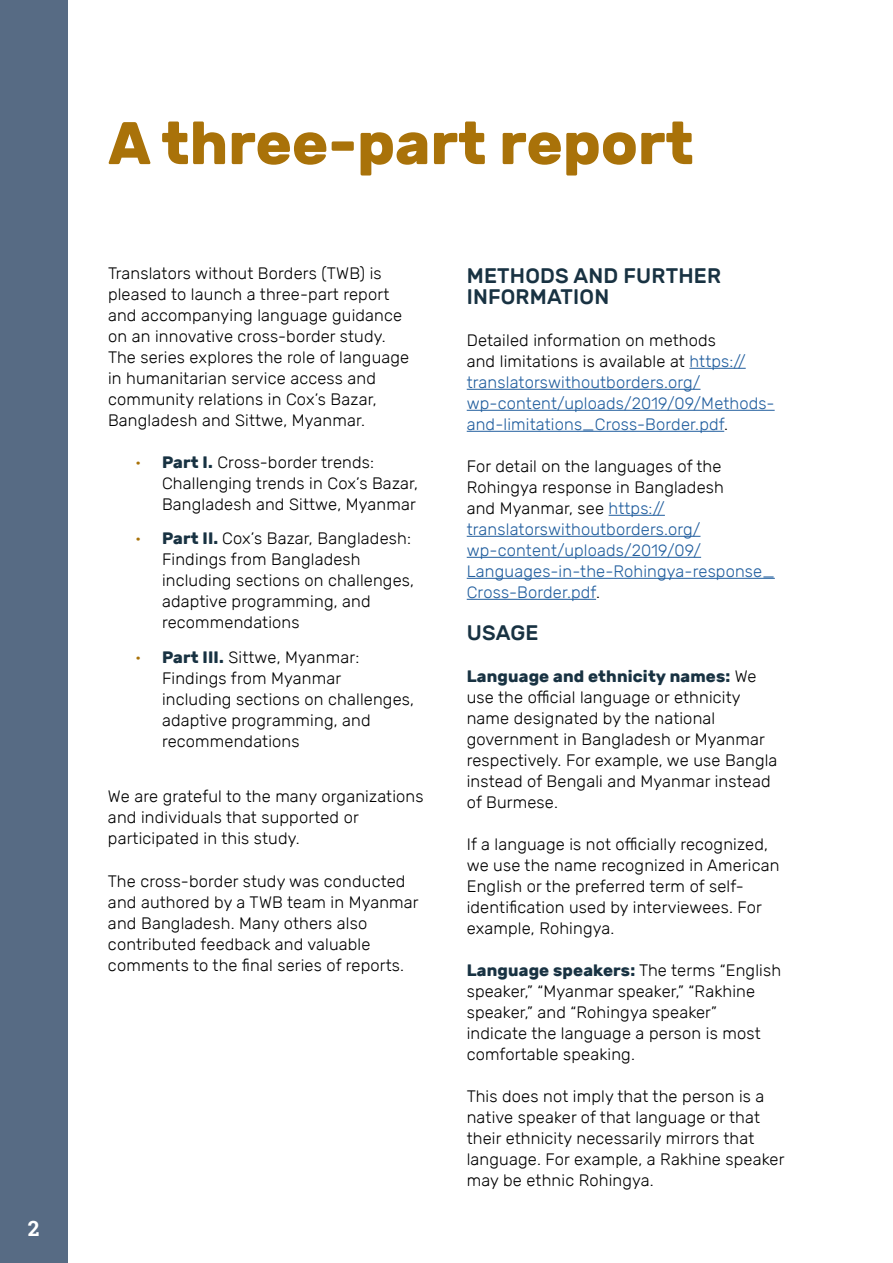
<style>
.page{position:relative;width:893px;height:1263px;background:#fff}
.page>*{position:absolute;margin:0;border:0;box-sizing:border-box;transform-origin:0 0}
.t1{font:700 60px "Rubik";color:#a97209}
.t2{font:500 21px/21px "Rubik";letter-spacing:.01em;color:#183242}
.t3{font:700 21px "Roboto Slab";color:#fff}
.t4{font:300 16.5px/21px "Rubik";letter-spacing:.01em;color:#000}
.t5{font:300 16.5px/21px "Rubik";letter-spacing:.01em;color:#215e9e}
.s1{color:#a97209}
.s2{font-weight:700;color:#183242}
.s3{color:#000}
</style>
<div class="page">
<div style="left:0;top:0;width:68px;height:1263px;background:#576b84"></div>
<hr style="left:689px;top:368px;width:57px;height:1px;background:#215e9e">
<hr style="left:467px;top:389px;width:233px;height:1px;background:#215e9e">
<hr style="left:467px;top:410px;width:308px;height:1px;background:#215e9e">
<hr style="left:467px;top:431px;width:257px;height:1px;background:#215e9e">
<hr style="left:609px;top:515px;width:56px;height:1px;background:#215e9e">
<hr style="left:467px;top:536px;width:233px;height:1px;background:#215e9e">
<hr style="left:467px;top:557px;width:234px;height:1px;background:#215e9e">
<hr style="left:467px;top:578px;width:308px;height:1px;background:#215e9e">
<hr style="left:467px;top:599px;width:129px;height:1px;background:#215e9e">
<p class="t3" style="left:28px;top:1214px;width:13px">2</p>
<h1 class="t1" style="left:108px;top:108px;width:587px">A three-part report</h1>
<p class="t4" style="left:108px;top:263px;width:303px">Translators without Borders (TWB) is pleased to launch a three-part report and accompanying language guidance on an innovative cross-border study.<br>The series explores the role of language in humanitarian service access and community relations in Cox’s Bazar, Bangladesh and Sittwe, Myanmar.</p>
<p class="t4" style="left:162px;top:452px;width:258px;text-indent:-27px"><span class="s1">•</span> <span class="s2">Part I.</span> Cross-border trends:<br>Challenging trends in Cox’s Bazar,<br>Bangladesh and Sittwe, Myanmar</p>
<p class="t4" style="left:162px;top:528px;width:254px;text-indent:-27px"><span class="s1">•</span> <span class="s2">Part II.</span> Cox’s Bazar, Bangladesh:<br>Findings from Bangladesh including sections on challenges, adaptive programming, and recommendations</p>
<p class="t4" style="left:162px;top:647px;width:254px;text-indent:-27px"><span class="s1">•</span> <span class="s2">Part III.</span> Sittwe, Myanmar:<br>Findings from Myanmar including sections on challenges, adaptive programming, and recommendations</p>
<p class="t4" style="left:108px;top:786px;width:317px">We are grateful to the many organizations and individuals that supported or participated in this study.</p>
<p class="t4" style="left:108px;top:870px;width:312px">The cross-border study was conducted and authored by a TWB team in Myanmar and Bangladesh. Many others also contributed feedback and valuable comments to the final series of reports.</p>
<p class="t2" style="left:467px;top:266px;width:256px">METHODS AND FURTHER<br>INFORMATION</p>
<p class="t5" style="left:467px;top:330px;width:309px"><span class="s3">Detailed information on methods<br>and limitations is available at</span> https:// translatorswithoutborders.org/ wp-content/uploads/2019/09/Methods&shy;and-limitations_Cross-Border.pdf<span class="s3">.</span></p>
<p class="t5" style="left:467px;top:456px;width:310px"><span class="s3">For detail on the languages of the<br>Rohingya response in Bangladesh<br>and Myanmar, see</span> https:// translatorswithoutborders.org/ wp-content/uploads/2019/09/<br>Languages-in-the-Rohingya-response_<br>Cross-Border.pdf<span class="s3">.</span></p>
<p class="t2" style="left:467px;top:623px;width:73px">USAGE</p>
<p class="t4" style="left:467px;top:666px;width:312px"><span class="s2">Language and ethnicity names:</span> We use the official language or ethnicity name designated by the national government in Bangladesh or Myanmar respectively. For example, we use Bangla instead of Bengali and Myanmar instead of Burmese.</p>
<p class="t4" style="left:467px;top:834px;width:314px">If a language is not officially recognized, we use the name recognized in American English or the preferred term of self&shy;identification used by interviewees. For example, Rohingya.</p>
<p class="t4" style="left:467px;top:960px;width:316px"><span class="s2">Language speakers:</span> The terms “English speaker,” “Myanmar speaker,” “Rakhine speaker,” and “Rohingya speaker” indicate the language a person is most comfortable speaking.</p>
<p class="t4" style="left:467px;top:1086px;width:319px">This does not imply that the person is a native speaker of that language or that their ethnicity necessarily mirrors that language. For example, a Rakhine speaker may be ethnic Rohingya.</p>
</div>
